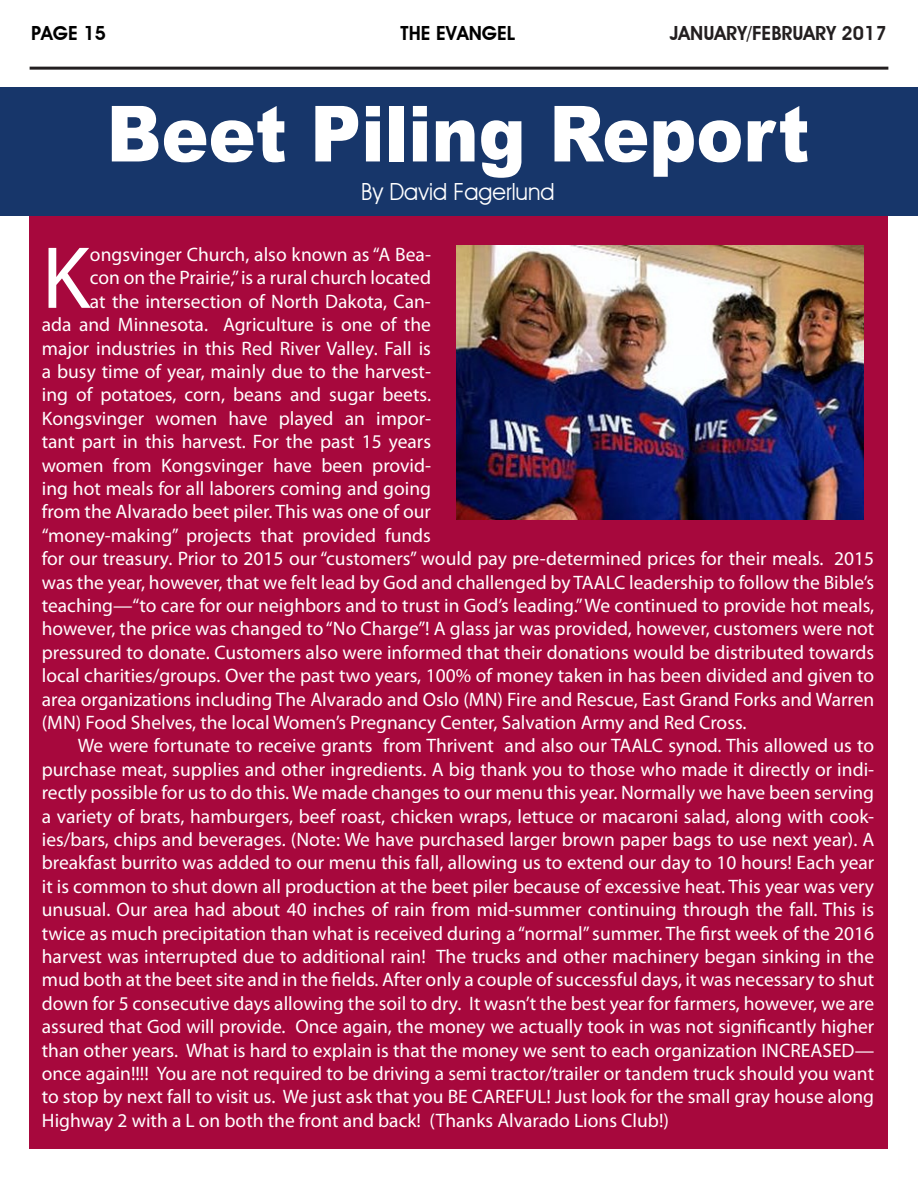
<style>
.page{position:relative;width:918px;height:1188px;background:#fff}
.page>*{position:absolute;margin:0;border:0;box-sizing:border-box;transform-origin:0 0}
.t1{font:88.95px "Myriad Pro";color:#fff}
.t2{font:900 77.55px "Arial";color:#fff;scale:.91 1}
.t3{font:23.7px "Advantage";color:#fff;scale:.95 1}
.t4{font:19.5px "Myriad Pro";color:#fff}
.t5{font:600 19.5px "Advantage";color:#231f20}
.t6{font:600 19.5px "Advantage";color:#000}
</style>
<div class="page">
<div style="left:29px;top:202px;width:858px;height:947px;background:#a7083d"></div>
<hr style="left:30px;top:67px;width:858px;height:3px;background:#231f20">
<div style="left:0;top:87px;width:918px;height:128px;background:#17366a"></div>
<img style="left:456px;top:245px;width:408px;height:275px">
<p class="t6" style="left:31px;top:21px;width:76px">PAGE 15</p>
<p class="t6" style="left:401px;top:21px;width:116px">THE EVANGEL</p>
<p class="t5" style="left:670px;top:21px;width:218px">JANUARY/FEBRUARY 2017</p>
<h2 class="t2" style="left:107px;top:77px;width:774px">Beet Piling Report</h2>
<p class="t3" style="left:361px;top:178px;width:205px">By David Fagerlund</p>
<h1 class="t1" style="left:42px;top:223px;width:50px">K</h1>
<p class="t4" style="left:90px;top:242px;width:343px">ongsvinger Church, also known as “A Bea-</p>
<p class="t4" style="left:90px;top:266px;width:343px">con on the Prairie,” is a rural church located</p>
<p class="t4" style="left:90px;top:289px;width:342px">at the intersection of North Dakota, Can-</p>
<p class="t4" style="left:42px;top:313px;width:391px">ada and Minnesota. Agriculture is one of the</p>
<p class="t4" style="left:42px;top:336px;width:391px">major industries in this Red River Valley. Fall is</p>
<p class="t4" style="left:42px;top:359px;width:391px">a busy time of year, mainly due to the harvest-</p>
<p class="t4" style="left:42px;top:383px;width:391px">ing of potatoes, corn, beans and sugar beets.</p>
<p class="t4" style="left:42px;top:406px;width:391px">Kongsvinger women have played an impor-</p>
<p class="t4" style="left:42px;top:430px;width:391px">tant part in this harvest. For the past 15 years</p>
<p class="t4" style="left:42px;top:453px;width:391px">women from Kongsvinger have been provid-</p>
<p class="t4" style="left:42px;top:476px;width:391px">ing hot meals for all laborers coming and going</p>
<p class="t4" style="left:42px;top:500px;width:391px">from the Alvarado beet piler. This was one of our</p>
<p class="t4" style="left:42px;top:523px;width:391px">“money-making” projects that provided funds</p>
<p class="t4" style="left:42px;top:547px;width:834px">for our treasury. Prior to 2015 our “customers” would pay pre-determined prices for their meals. 2015</p>
<p class="t4" style="left:42px;top:570px;width:834px">was the year, however, that we felt lead by God and challenged by TAALC leadership to follow the Bible’s</p>
<p class="t4" style="left:42px;top:593px;width:834px">teaching—“to care for our neighbors and to trust in God’s leading.” We continued to provide hot meals,</p>
<p class="t4" style="left:42px;top:617px;width:834px">however, the price was changed to “No Charge”! A glass jar was provided, however, customers were not</p>
<p class="t4" style="left:42px;top:640px;width:834px">pressured to donate. Customers also were informed that their donations would be distributed towards</p>
<p class="t4" style="left:42px;top:664px;width:834px">local charities/groups. Over the past two years, 100% of money taken in has been divided and given to</p>
<p class="t4" style="left:42px;top:687px;width:834px">area organizations including The Alvarado and Oslo (MN) Fire and Rescue, East Grand Forks and Warren</p>
<p class="t4" style="left:42px;top:710px;width:706px">(MN) Food Shelves, the local Women’s Pregnancy Center, Salvation Army and Red Cross.</p>
<p class="t4" style="left:78px;top:734px;width:798px">We were fortunate to receive grants from Thrivent and also our TAALC synod. This allowed us to</p>
<p class="t4" style="left:42px;top:757px;width:834px">purchase meat, supplies and other ingredients. A big thank you to those who made it directly or indi-</p>
<p class="t4" style="left:42px;top:781px;width:834px">rectly possible for us to do this. We made changes to our menu this year. Normally we have been serving</p>
<p class="t4" style="left:42px;top:804px;width:834px">a variety of brats, hamburgers, beef roast, chicken wraps, lettuce or macaroni salad, along with cook-</p>
<p class="t4" style="left:42px;top:827px;width:834px">ies/bars, chips and beverages. (Note: We have purchased larger brown paper bags to use next year). A</p>
<p class="t4" style="left:42px;top:851px;width:834px">breakfast burrito was added to our menu this fall, allowing us to extend our day to 10 hours! Each year</p>
<p class="t4" style="left:42px;top:874px;width:834px">it is common to shut down all production at the beet piler because of excessive heat. This year was very</p>
<p class="t4" style="left:42px;top:898px;width:834px">unusual. Our area had about 40 inches of rain from mid-summer continuing through the fall. This is</p>
<p class="t4" style="left:42px;top:921px;width:834px">twice as much precipitation than what is received during a “normal” summer. The first week of the 2016</p>
<p class="t4" style="left:42px;top:944px;width:834px">harvest was interrupted due to additional rain! The trucks and other machinery began sinking in the</p>
<p class="t4" style="left:42px;top:968px;width:834px">mud both at the beet site and in the fields. After only a couple of successful days, it was necessary to shut</p>
<p class="t4" style="left:42px;top:991px;width:834px">down for 5 consecutive days allowing the soil to dry. It wasn’t the best year for farmers, however, we are</p>
<p class="t4" style="left:42px;top:1015px;width:834px">assured that God will provide. Once again, the money we actually took in was not significantly higher</p>
<p class="t4" style="left:42px;top:1038px;width:834px">than other years. What is hard to explain is that the money we sent to each organization INCREASED—</p>
<p class="t4" style="left:42px;top:1061px;width:834px">once again!!!! You are not required to be driving a semi tractor/trailer or tandem truck should you want</p>
<p class="t4" style="left:42px;top:1085px;width:834px">to stop by next fall to visit us. We just ask that you BE CAREFUL! Just look for the small gray house along</p>
<p class="t4" style="left:42px;top:1108px;width:629px">Highway 2 with a L on both the front and back! (Thanks Alvarado Lions Club!)</p>
</div>
